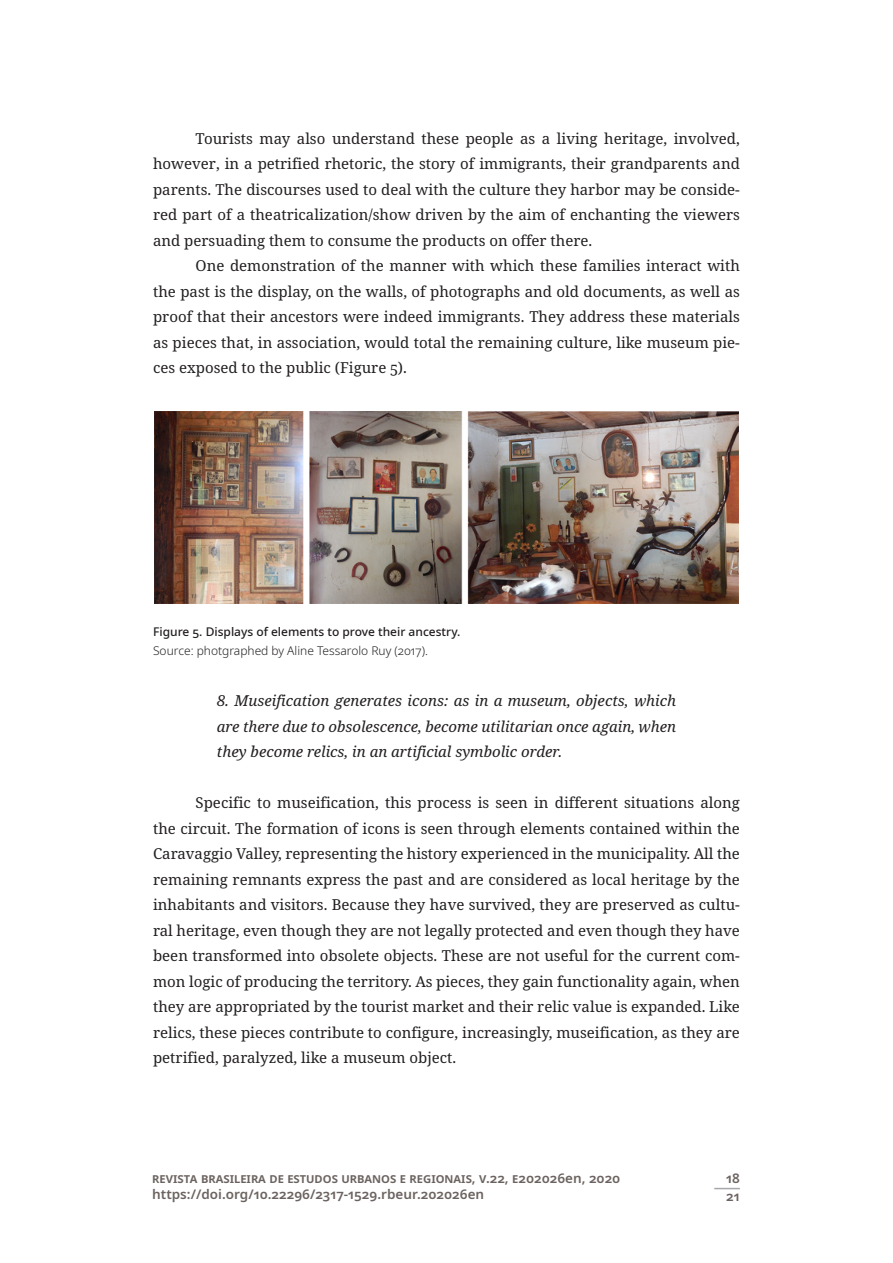
<style>
.page{position:relative;width:893px;height:1263px;background:#fff}
.page>*{position:absolute;margin:0;border:0;box-sizing:border-box;transform-origin:0 0}
.texto_nor{font:15px/25.5px "Noto Serif";color:#231f20;text-align:justify}
.texto_nor_ant{font:15px/25.5px "Noto Serif";color:#231f20;text-align:justify}
.texto_nor_rec{font:italic 15px/25.5px "Noto Serif";color:#231f20;text-align:justify}
.t1{font:600 13.5px/16.5px "Noto Sans";color:#6b6360}
.titulo_tab_fig{font:500 12px "Noto Sans";color:#231f20}
.legenda_esq{font:300 12px "Noto Sans";color:#231f20}
</style>
<div class="page">
<svg style="left:714px;top:1188px;width:26px;height:1px"></svg>
<img style="left:155px;top:411px;width:583px;height:193px">
<p class="texto_nor" style="left:153px;top:126px;width:588px;text-indent:43px">Tourists may also understand these people as a living heritage, involved, however, in a petrified rhetoric, the story of immigrants, their grandparents and parents. The discourses used to deal with the culture they harbor may be conside&shy;red part of a theatricalization/show driven by the aim of enchanting the viewers and persuading them to consume the products on offer there.</p>
<p class="texto_nor_ant" style="left:153px;top:253px;width:588px;text-indent:43px">One demonstration of the manner with which these families interact with the past is the display, on the walls, of photographs and old documents, as well as proof that their ancestors were indeed immigrants. They address these materials as pieces that, in association, would total the remaining culture, like museum pie&shy;ces exposed to the public (Figure 5).</p>
<p class="titulo_tab_fig" style="left:153px;top:623px;width:309px">Figure 5. Displays of elements to prove their ancestry.</p>
<p class="legenda_esq" style="left:153px;top:642px;width:277px">Source: photgraphed by Aline Tessarolo Ruy (2017).</p>
<p class="texto_nor_rec" style="left:217px;top:689px;width:461px">8. Museification generates icons: as in a museum, objects, which are there due to obsolescence, become utilitarian once again, when they become relics, in an artificial symbolic order.</p>
<p class="texto_nor" style="left:153px;top:791px;width:588px;text-indent:43px">Specific to museification, this process is seen in different situations along the circuit. The formation of icons is seen through elements contained within the Caravaggio Valley, representing the history experienced in the municipality. All the remaining remnants express the past and are considered as local heritage by the inhabitants and visitors. Because they have survived, they are preserved as cultu&shy;ral heritage, even though they are not legally protected and even though they have been transformed into obsolete objects. These are not useful for the current com&shy;mon logic of producing the territory. As pieces, they gain functionality again, when they are appropriated by the tourist market and their relic value is expanded. Like relics, these pieces contribute to configure, increasingly, museification, as they are petrified, paralyzed, like a museum object.</p>
<p class="t1" style="left:152px;top:1170px;width:470px">REVISTA BRASILEIRA DE ESTUDOS URBANOS E REGIONAIS, V.22, E202026EN, 2020<br>HTTPS://DOI.ORG/10.22296/2317-1529.RBEUR.202026EN</p>
<p class="t1" style="left:726px;top:1169px;width:15px;line-height:18.6px">18<br>21</p>
</div>
